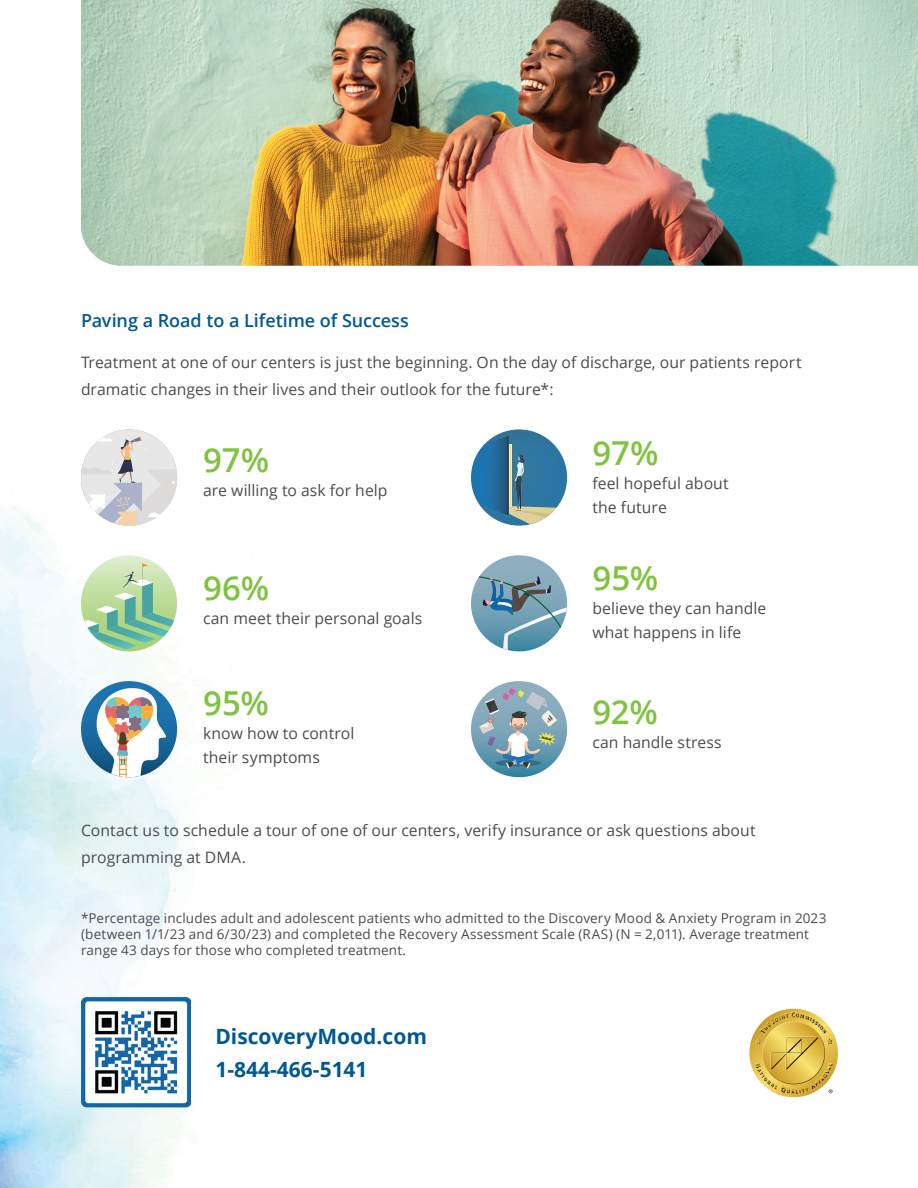
<style>
.page{position:relative;width:918px;height:1188px;background:#fff}
.page>*{position:absolute;margin:0;border:0;box-sizing:border-box;transform-origin:0 0}
.t1{font:600 33px "Open Sans";color:#81c340}
.t2{font:700 21px/33px "Open Sans";color:#005990}
.t3{font:600 18px "Open Sans";letter-spacing:-.005em;color:#005990}
.t4{font:15.75px/24px "Open Sans";letter-spacing:.005em;color:#4b4c4d}
.t5{font:13.5px/16.2px "Open Sans";letter-spacing:.01em;color:#4b4c4d}
</style>
<div class="page">
<img style="left:0;top:475px;width:232px;height:713px">
<img style="left:81px;top:0;width:837px;height:266px">
<svg style="left:749px;top:1009px;width:89px;height:88px"></svg>
<svg style="left:81px;top:429px;width:96px;height:97px"></svg>
<svg style="left:471px;top:429px;width:96px;height:97px"></svg>
<svg style="left:81px;top:555px;width:96px;height:96px"></svg>
<svg style="left:81px;top:564px;width:93px;height:85px"></svg>
<svg style="left:471px;top:555px;width:96px;height:96px"></svg>
<svg style="left:476px;top:576px;width:91px;height:75px"></svg>
<svg style="left:81px;top:681px;width:96px;height:96px"></svg>
<svg style="left:94px;top:687px;width:73px;height:93px"></svg>
<svg style="left:471px;top:681px;width:96px;height:96px"></svg>
<svg style="left:479px;top:688px;width:78px;height:80px;background:#8fabb7"></svg>
<img style="left:81px;top:998px;width:109px;height:109px">
<p class="t3" style="left:81px;top:308px;width:329px">Paving a Road to a Lifetime of Success</p>
<p class="t4" style="left:81px;top:348px;width:722px;line-height:27px">Treatment at one of our centers is just the beginning. On the day of discharge, our patients report dramatic changes in their lives and their outlook for the future*:</p>
<h1 class="t1" style="left:203px;top:438px;width:68px">97%</h1>
<p class="t4" style="left:203px;top:478px;width:186px">are willing to ask for help</p>
<h1 class="t1" style="left:203px;top:565px;width:68px">96%</h1>
<p class="t4" style="left:203px;top:605px;width:221px">can meet their personal goals</p>
<h1 class="t1" style="left:203px;top:681px;width:67px">95%</h1>
<p class="t4" style="left:203px;top:721px;width:153px">know how to control their symptoms</p>
<h1 class="t1" style="left:592px;top:430px;width:68px">97%</h1>
<p class="t4" style="left:592px;top:471px;width:138px">feel hopeful about the future</p>
<h1 class="t1" style="left:592px;top:555px;width:67px">95%</h1>
<p class="t4" style="left:592px;top:595px;width:176px">believe they can handle what happens in life</p>
<h1 class="t1" style="left:592px;top:690px;width:67px">92%</h1>
<p class="t4" style="left:592px;top:730px;width:131px">can handle stress</p>
<p class="t4" style="left:81px;top:816px;width:676px;line-height:27px">Contact us to schedule a tour of one of our centers, verify insurance or ask questions about programming at DMA.</p>
<p class="t5" style="left:81px;top:909px;width:747px">*Percentage includes adult and adolescent patients who admitted to the Discovery Mood &amp; Anxiety Program in 2023 (between 1/1/23 and 6/30/23) and completed the Recovery Assessment Scale (RAS) (N = 2,011). Average treatment range 43 days for those who completed treatment.</p>
<h2 class="t2" style="left:215px;top:1019px;width:213px">DiscoveryMood.com<br>1-844-466-5141</h2>
</div>
